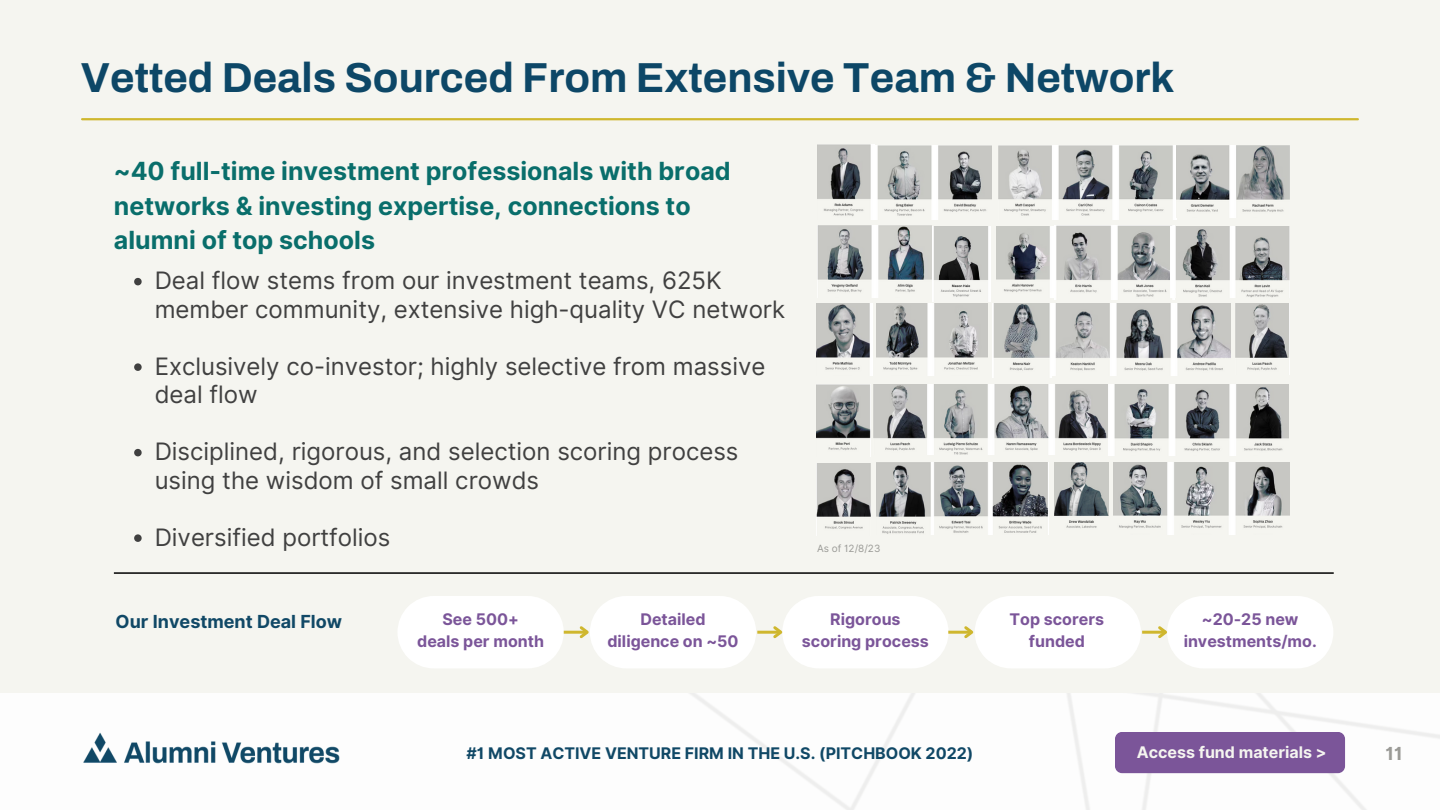
<style>
.page{position:relative;width:1440px;height:810px;background:#f5f5f0}
.page>*{position:absolute;margin:0;border:0;box-sizing:border-box;transform-origin:0 0}
.t1{font:700 42px "Archivo";color:#0d4767}
.t2{font:700 25px/34.5px "Inter";color:#096e6b}
.t3{font:24px/28.5px "Inter";color:#404040}
.t4{font:700 18px "Inter";color:#104866}
.t5{font:700 18px "Inter";color:#9a9a96}
.t6{font:700 16px/21.8px "Inter";color:#7b5599;text-align:center}
.t7{font:700 16px "Inter";color:#104866}
.t8{font:700 16px "Inter";color:#f5f5f0}
.t9{font:10px "Inter";color:#9a9a96}
</style>
<div class="page">
<hr style="left:82px;top:118px;width:1276px;height:2px;background:#cfb72e">
<div style="left:0;top:693px;width:1440px;height:117px;background:#fff"></div>
<img style="left:83px;top:732px;width:257px;height:32px">
<hr style="left:114px;top:572px;width:1220px;height:2px;background:#000">
<img style="left:817px;top:145px;width:174px;height:74px">
<img style="left:998px;top:145px;width:179px;height:74px">
<img style="left:818px;top:226px;width:113px;height:72px">
<img style="left:996px;top:226px;width:59px;height:71px">
<img style="left:817px;top:304px;width:56px;height:72px">
<img style="left:992px;top:304px;width:239px;height:73px">
<img style="left:873px;top:384px;width:416px;height:71px">
<img style="left:932px;top:462px;width:116px;height:72px">
<img style="left:1114px;top:462px;width:175px;height:72px">
<img style="left:1054px;top:462px;width:54px;height:66px">
<svg style="left:398px;top:596px;width:166px;height:72px"></svg>
<hr style="left:564px;top:631px;width:23px;height:3px;background:#cfb72e">
<svg style="left:577px;top:596px;width:372px;height:72px"></svg>
<hr style="left:948px;top:631px;width:24px;height:3px;background:#cfb72e">
<svg style="left:962px;top:596px;width:179px;height:72px"></svg>
<hr style="left:1142px;top:631px;width:24px;height:3px;background:#cfb72e">
<svg style="left:1155px;top:596px;width:178px;height:72px"></svg>
<img style="left:1177px;top:145px;width:112px;height:72px">
<img style="left:876px;top:304px;width:112px;height:72px">
<img style="left:1176px;top:227px;width:113px;height:71px">
<img style="left:1055px;top:226px;width:120px;height:73px">
<img style="left:1236px;top:304px;width:53px;height:67px">
<img style="left:817px;top:384px;width:54px;height:72px">
<img style="left:817px;top:463px;width:54px;height:66px">
<img style="left:876px;top:462px;width:56px;height:72px">
<img style="left:932px;top:226px;width:59px;height:75px">
<svg style="left:134px;top:278px;width:8px;height:7px"></svg>
<svg style="left:134px;top:363px;width:8px;height:8px"></svg>
<svg style="left:134px;top:449px;width:8px;height:7px"></svg>
<svg style="left:134px;top:534px;width:8px;height:8px"></svg>
<div style="left:1115px;top:732px;width:230px;height:41px;background:#7b5599;border-radius:7px"></div>
<h1 class="t1" style="left:81px;top:55px;width:1095px">Vetted Deals Sourced From Extensive Team &amp; Network</h1>
<p class="t2" style="left:114px;top:154px;width:618px">~40 full-time investment professionals with broad networks &amp; investing expertise, connections to alumni of top schools</p>
<p class="t3" style="left:155px;top:266px;width:632px">Deal flow stems from our investment teams, 625K member community, extensive high-quality VC network</p>
<p class="t3" style="left:155px;top:352px;width:612px">Exclusively co-investor; highly selective from massive deal flow</p>
<p class="t3" style="left:155px;top:437px;width:585px">Disciplined, rigorous, and selection scoring process using the wisdom of small crowds</p>
<p class="t3" style="left:155px;top:523px;width:237px">Diversified portfolios</p>
<p class="t9" style="left:817px;top:543px;width:65px">As of 12/8/23</p>
<p class="t4" style="left:116px;top:611px;width:228px">Our Investment Deal Flow</p>
<p class="t6" style="left:607px;top:609px;width:133px">Detailed diligence on ~50</p>
<p class="t6" style="left:417px;top:609px;width:128px">See 500+<br>deals per month</p>
<p class="t6" style="left:802px;top:609px;width:128px">Rigorous scoring process</p>
<p class="t6" style="left:1010px;top:609px;width:96px">Top scorers funded</p>
<p class="t6" style="left:1184px;top:609px;width:135px">~20-25 new investments/mo.</p>
<p class="t7" style="left:467px;top:743px;width:508px">#1 MOST ACTIVE VENTURE FIRM IN THE U.S. (PITCHBOOK 2022)</p>
<p class="t8" style="left:1137px;top:743px;width:191px">Access fund materials &gt;</p>
<p class="t5" style="left:1386px;top:743px;width:19px">11</p>
</div>
